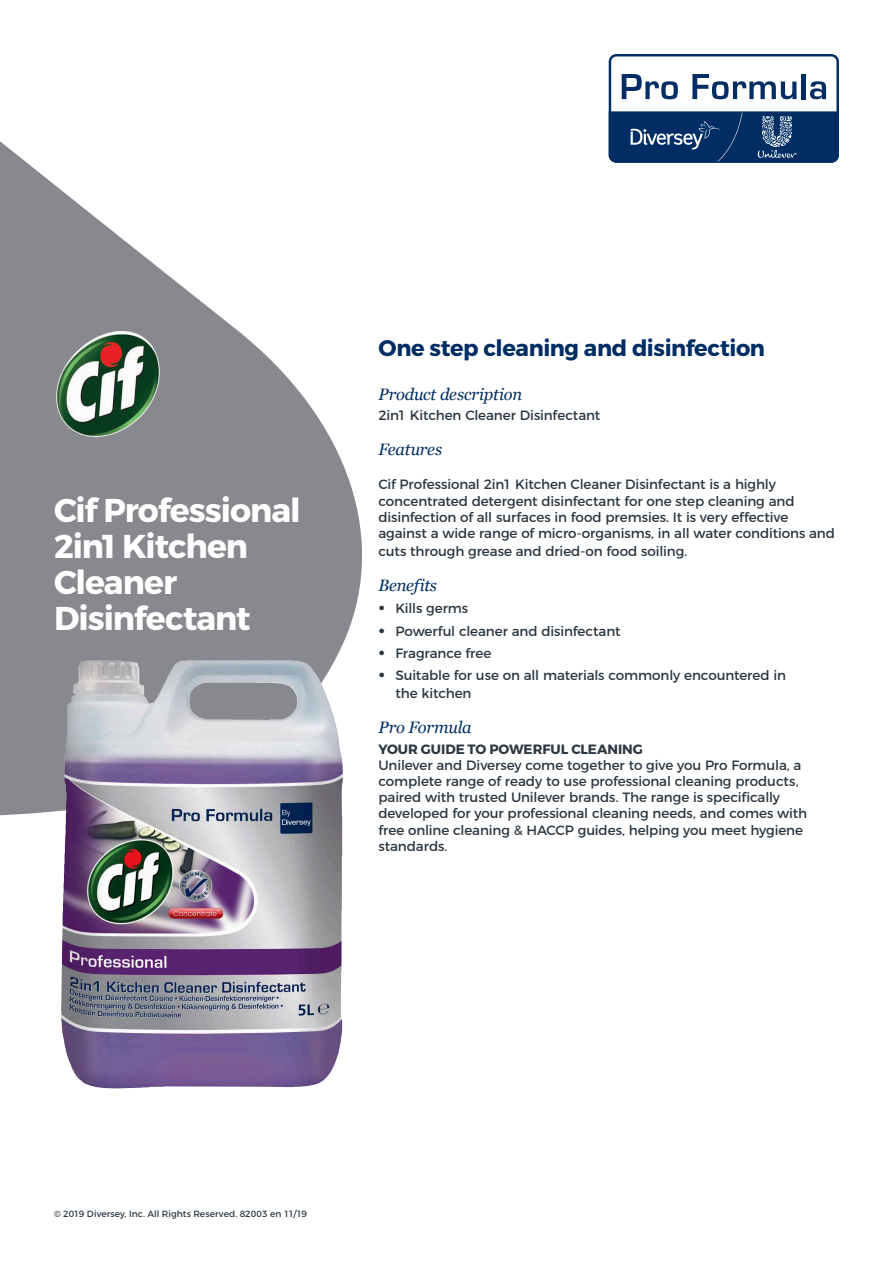
<style>
.page{position:relative;width:893px;height:1263px;background:#fff}
.page>*{position:absolute;margin:0;border:0;box-sizing:border-box;transform-origin:0 0}
.Main_Product_Head_Wh{font:700 33px/36px "Montserrat";letter-spacing:-.03em;color:#fff}
.Product_Subhead{font:700 22.5px "Montserrat";letter-spacing:-.02em;color:#002e64}
.Subheads_Blue{font:italic 16.5px "Georgia";letter-spacing:-.015em;color:#002e64}
.Text_Regular_No_Bull{font:13.5px/16.2px "Montserrat";letter-spacing:-.005em;color:#2c3741}
.Subheads_Blue-2{font:13.5px/16.2px "Montserrat";letter-spacing:-.005em;color:#2c3741}
.t1{font:9px "Montserrat";color:#2c3741}
.s1{font-family:"Aaux Pro OT";font-size:15px}
.s2{font-weight:700}
</style>
<div class="page">
<svg style="left:0;top:141px;width:362px;height:677px;fill:#88898e"></svg>
<svg style="left:609px;top:54px;width:230px;height:109px"></svg>
<img style="left:47px;top:323px;width:119px;height:123px">
<img style="left:61px;top:660px;width:273px;height:429px">
<p class="Main_Product_Head_Wh" style="left:54px;top:492px;width:248px">Cif Professional<br>2in1 Kitchen<br>Cleaner<br>Disinfectant</p>
<p class="Product_Subhead" style="left:378px;top:334px;width:388px">One step cleaning and disinfection</p>
<p class="Subheads_Blue" style="left:378px;top:384px;width:145px">Product description</p>
<p class="Text_Regular_No_Bull" style="left:378px;top:406px;width:223px">2in1 Kitchen Cleaner Disinfectant</p>
<p class="Subheads_Blue" style="left:378px;top:439px;width:65px">Features</p>
<p class="Subheads_Blue-2" style="left:378px;top:475px;width:458px">Cif Professional 2in1 Kitchen Cleaner Disinfectant is a highly concentrated detergent disinfectant for one step cleaning and disinfection of all surfaces in food premsies. It is very effective against a wide range of micro-organisms, in all water conditions and</p>
<p class="Subheads_Blue-2" style="left:378px;top:542px;width:310px">cuts through grease and dried-on food soiling.</p>
<p class="Subheads_Blue" style="left:378px;top:575px;width:60px">Benefits</p>
<p class="Text_Regular_No_Bull" style="left:378px;top:599px;width:91px"><span class="s1">•</span> Kills germs</p>
<p class="Text_Regular_No_Bull" style="left:378px;top:621px;width:244px"><span class="s1">•</span> Powerful cleaner and disinfectant</p>
<p class="Text_Regular_No_Bull" style="left:378px;top:644px;width:114px"><span class="s1">•</span> Fragrance free</p>
<p class="Text_Regular_No_Bull" style="left:395px;top:665px;width:392px;line-height:18px;text-indent:-17px"><span class="s1">•</span> Suitable for use on all materials commonly encountered in the kitchen</p>
<p class="Subheads_Blue" style="left:378px;top:717px;width:95px">Pro Formula</p>
<p class="Text_Regular_No_Bull" style="left:378px;top:739px;width:430px"><span class="s2">YOUR GUIDE TO POWERFUL CLEANING<br></span>Unilever and Diversey come together to give you Pro Formula, a complete range of ready to use professional cleaning products, paired with trusted Unilever brands. The range is specifically developed for your professional cleaning needs, and comes with free online cleaning &amp; HACCP guides, helping you meet hygiene standards.</p>
<p class="t1" style="left:54px;top:1207px;width:255px">© 2019 Diversey, Inc. All Rights Reserved. 82003 en 11/19</p>
</div>
